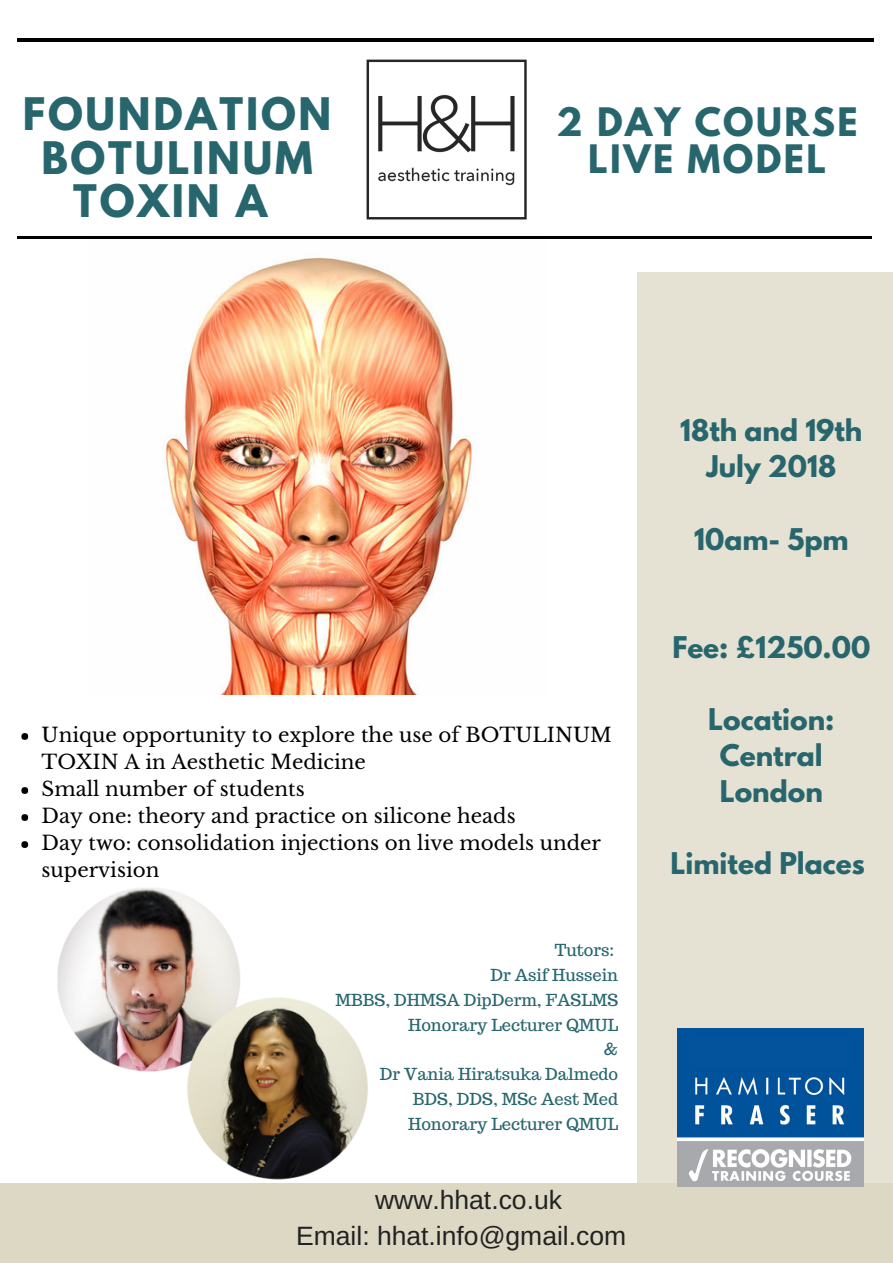
<style>
.page{position:relative;width:893px;height:1263px;background:#fff}
.page>*{position:absolute;margin:0;border:0;box-sizing:border-box;transform-origin:0 0}
.t1{font:700 39.75px/44px "League Spartan";letter-spacing:.07em;color:#28666e;text-align:center}
.t2{font:700 34.8px/37.2px "League Spartan";letter-spacing:.07em;color:#28666e;text-align:center}
.t3{font:700 26.55px/36px "League Spartan";color:#28666e;text-align:center}
.t4{font:26.55px/36px "Arimo";color:#222;text-align:center}
.t5{font:19.8px/27px "Libre Baskerville";color:#000}
.t6{font:16.5px/24.8px "Trocchi";color:#28666e;text-align:right}
</style>
<div class="page">
<div style="left:637px;top:272px;width:256px;height:977px;background:#e6e2d3"></div>
<div style="left:0;top:1183px;width:893px;height:80px;background:#ddd8c4"></div>
<div style="left:21px;top:733px;width:7px;height:7px;background:#000;border-radius:50%"></div>
<div style="left:21px;top:787px;width:7px;height:7px;background:#000;border-radius:50%"></div>
<div style="left:21px;top:814px;width:7px;height:7px;background:#000;border-radius:50%"></div>
<div style="left:21px;top:841px;width:7px;height:7px;background:#000;border-radius:50%"></div>
<img style="left:315px;top:38px;width:261px;height:182px">
<img style="left:678px;top:1028px;width:186px;height:159px">
<img style="left:164px;top:257px;width:308px;height:438px">
<img style="left:57px;top:888px;width:311px;height:292px">
<hr style="left:18px;top:236px;width:16px;height:3px;background:#000">
<hr style="left:855px;top:236px;width:17px;height:3px;background:#000">
<hr style="left:34px;top:236px;width:116px;height:3px;background:#000">
<hr style="left:149px;top:236px;width:117px;height:3px;background:#000">
<hr style="left:265px;top:236px;width:116px;height:3px;background:#000">
<hr style="left:381px;top:236px;width:116px;height:3px;background:#000">
<hr style="left:497px;top:236px;width:116px;height:3px;background:#000">
<hr style="left:612px;top:236px;width:116px;height:3px;background:#000">
<hr style="left:728px;top:236px;width:116px;height:3px;background:#000">
<svg style="left:844px;top:236px;width:11px;height:3px"></svg>
<hr style="left:18px;top:39px;width:17px;height:3px;background:#000">
<hr style="left:857px;top:39px;width:17px;height:3px;background:#000">
<hr style="left:35px;top:39px;width:120px;height:3px;background:#000">
<hr style="left:155px;top:39px;width:120px;height:3px;background:#000">
<hr style="left:275px;top:39px;width:120px;height:3px;background:#000">
<hr style="left:395px;top:39px;width:120px;height:3px;background:#000">
<hr style="left:515px;top:39px;width:120px;height:3px;background:#000">
<hr style="left:635px;top:39px;width:120px;height:3px;background:#000">
<hr style="left:755px;top:39px;width:102px;height:3px;background:#000">
<h1 class="t1" style="left:23px;top:97px;width:310px">FOUNDATION<br>BOTULINUM<br>TOXIN A</h1>
<h2 class="t2" style="left:556px;top:108px;width:303px">2 DAY COURSE<br>LIVE MODEL</h2>
<h3 class="t3" style="left:680px;top:416px;width:184px">18th and 19th<br>July 2018</h3>
<h3 class="t3" style="left:694px;top:524px;width:156px">10am- 5pm</h3>
<p class="t5" style="left:42px;top:722px;width:572px">Unique opportunity to explore the use of BOTULINUM TOXIN A in Aesthetic Medicine<br>Small number of students<br>Day one: theory and practice on silicone heads<br>Day two: consolidation injections on live models under supervision</p>
<p class="t6" style="left:336px;top:938px;width:284px">Tutors:<br>Dr Asif Hussein<br>MBBS, DHMSA DipDerm, FASLMS<br>Honorary Lecturer QMUL<br>&amp;<br>Dr Vania Hiratsuka Dalmedo<br>BDS, DDS, MSc Aest Med<br>Honorary Lecturer QMUL</p>
<h3 class="t4" style="left:296px;top:1182px;width:332px">www.hhat.co.uk<br>Email: hhat.info@gmail.com</h3>
<h3 class="t3" style="left:672px;top:632px;width:200px">Fee: £1250.00</h3>
<h3 class="t3" style="left:708px;top:704px;width:128px">Location:<br>Central<br>London</h3>
<h3 class="t3" style="left:671px;top:848px;width:196px">Limited Places</h3>
</div>
